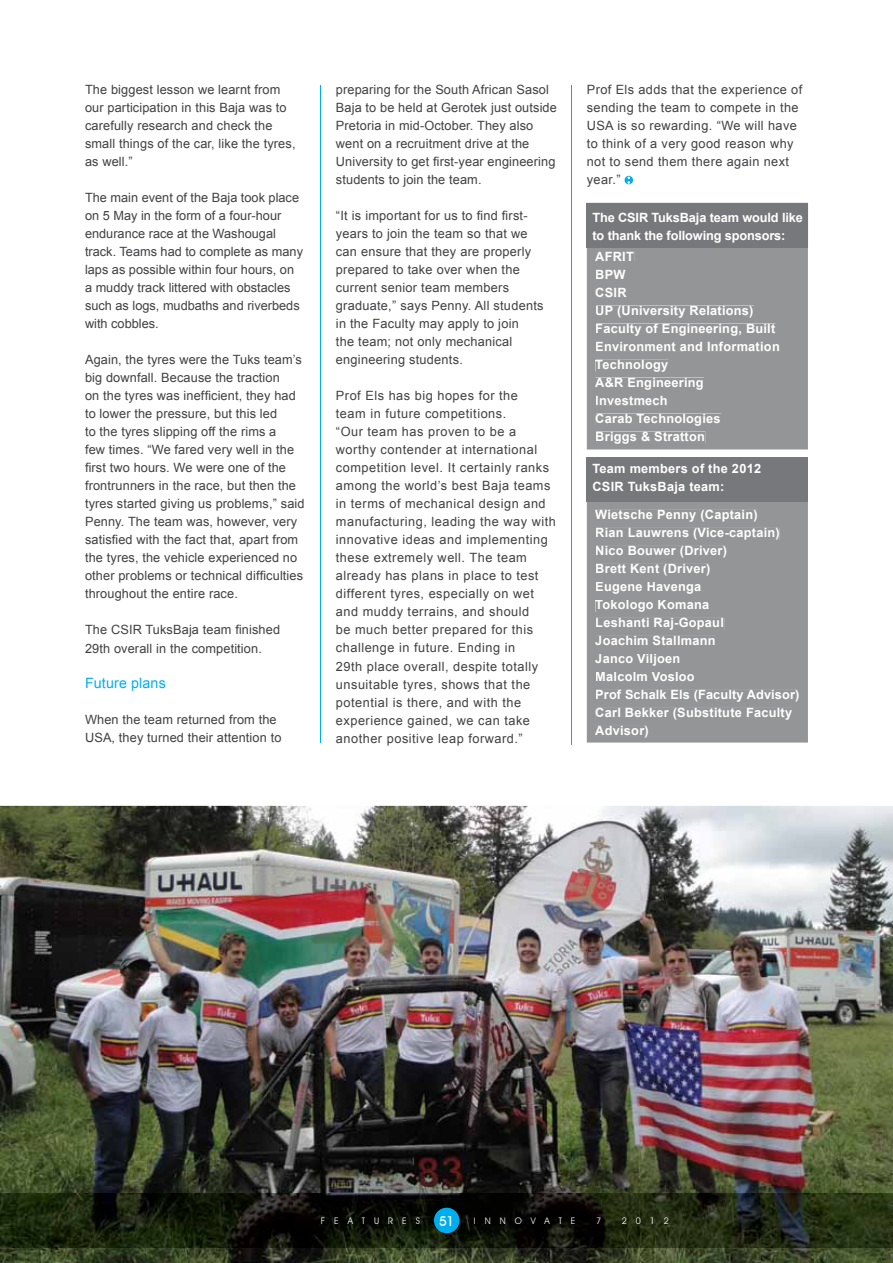
<style>
.page{position:relative;width:893px;height:1263px;background:#fff}
.page>*{position:absolute;margin:0;border:0;box-sizing:border-box;transform-origin:0 0}
.t1{font:14.25px "Arial";letter-spacing:.01em;color:#00aeef}
.t2{font:500 13.5px "Avant Garde IT Cby BT";color:#fff}
.t3{font:12.75px/18px "Arial";letter-spacing:.01em;color:#414042}
.t4{font:12.75px/18px "Arial";letter-spacing:.04em;color:#414042}
.t5{font:700 12.75px/18px "Arial";letter-spacing:.02em;color:#fff}
.t6{font:12.75px/18px "Arial";letter-spacing:.03em;color:#414042}
.t7{font:700 12.75px/18px "Arial";letter-spacing:-.01em;color:#fff}
.t8{font:9px "Avant Garde IT Cby BT";letter-spacing:1em;color:#fff}
</style>
<div class="page">
<img style="left:0;top:806px;width:893px;height:457px">
<hr style="left:320px;top:85px;width:1px;height:658px;background:#00aeef">
<hr style="left:571px;top:85px;width:1px;height:659px;background:#00aeef">
<div style="left:587px;top:247px;width:221px;height:202px;background:#939597"></div>
<div style="left:595px;top:252px;width:39px;height:9px;background:#939597"></div>
<div style="left:596px;top:270px;width:30px;height:9px;background:#939597"></div>
<div style="left:596px;top:288px;width:31px;height:9px;background:#939597"></div>
<div style="left:596px;top:306px;width:157px;height:12px;background:#939597"></div>
<div style="left:596px;top:324px;width:179px;height:12px;background:#939597"></div>
<div style="left:596px;top:342px;width:184px;height:9px;background:#939597"></div>
<div style="left:596px;top:360px;width:72px;height:12px;background:#939597"></div>
<div style="left:595px;top:378px;width:109px;height:12px;background:#939597"></div>
<div style="left:596px;top:396px;width:72px;height:9px;background:#939597"></div>
<div style="left:596px;top:414px;width:125px;height:12px;background:#939597"></div>
<div style="left:596px;top:432px;width:109px;height:12px;background:#939597"></div>
<div style="left:587px;top:502px;width:221px;height:240px;background:#939597"></div>
<div style="left:595px;top:510px;width:162px;height:12px;background:#939597"></div>
<div style="left:596px;top:528px;width:183px;height:12px;background:#939597"></div>
<div style="left:596px;top:546px;width:130px;height:12px;background:#939597"></div>
<div style="left:596px;top:564px;width:114px;height:12px;background:#939597"></div>
<div style="left:596px;top:582px;width:106px;height:12px;background:#939597"></div>
<div style="left:596px;top:600px;width:113px;height:12px;background:#939597"></div>
<div style="left:596px;top:618px;width:128px;height:12px;background:#939597"></div>
<div style="left:595px;top:636px;width:121px;height:9px;background:#939597"></div>
<div style="left:595px;top:654px;width:86px;height:12px;background:#939597"></div>
<div style="left:596px;top:672px;width:99px;height:9px;background:#939597"></div>
<div style="left:596px;top:690px;width:203px;height:12px;background:#939597"></div>
<div style="left:596px;top:708px;width:196px;height:12px;background:#939597"></div>
<div style="left:595px;top:726px;width:54px;height:12px;background:#939597"></div>
<div style="left:587px;top:203px;width:221px;height:44px;background:#77787b"></div>
<div style="left:587px;top:457px;width:221px;height:45px;background:#77787b"></div>
<svg style="left:624px;top:176px;width:9px;height:8px"></svg>
<img style="left:0;top:1194px;width:893px;height:54px">
<div style="left:434px;top:1208px;width:25px;height:25px;background:#00aeef;border-radius:50%"></div>
<p class="t3" style="left:85px;top:81px;width:212px">The biggest lesson we learnt from our participation in this Baja was to carefully research and check the small things of the car, like the tyres, as well.”</p>
<p class="t3" style="left:85px;top:189px;width:220px">The main event of the Baja took place on 5 May in the form of a four-hour endurance race at the Washougal track. Teams had to complete as many laps as possible within four hours, on a muddy track littered with obstacles such as logs, mudbaths and riverbeds with cobbles.</p>
<p class="t3" style="left:85px;top:351px;width:221px">Again, the tyres were the Tuks team’s big downfall. Because the traction<br>on the tyres was inefficient, they had to lower the pressure, but this led<br>to the tyres slipping off the rims a<br>few times. “We fared very well in the first two hours. We were one of the frontrunners in the race, but then the tyres started giving us problems,” said Penny. The team was, however, very satisfied with the fact that, apart from the tyres, the vehicle experienced no other problems or technical difficulties throughout the entire race.</p>
<p class="t3" style="left:85px;top:621px;width:197px">The CSIR TuksBaja team finished<br>29th overall in the competition.</p>
<p class="t1" style="left:85px;top:674px;width:82px">Future plans</p>
<p class="t3" style="left:85px;top:711px;width:198px">When the team returned from the<br>USA, they turned their attention to</p>
<p class="t3" style="left:336px;top:81px;width:223px">preparing for the South African Sasol Baja to be held at Gerotek just outside Pretoria in mid-October. They also went on a recruitment drive at the University to get first-year engineering students to join the team.</p>
<p class="t3" style="left:336px;top:207px;width:209px">“It is important for us to find first&shy;years to join the team so that we can ensure that they are properly prepared to take over when the current senior team members graduate,” says Penny. All students in the Faculty may apply to join<br>the team; not only mechanical engineering students.</p>
<p class="t4" style="left:336px;top:387px;width:222px">Prof Els has big hopes for the<br>team in future competitions.<br>“Our team has proven to be a worthy contender at international competition level. It certainly ranks among the world’s best Baja teams in terms of mechanical design and manufacturing, leading the way with innovative ideas and implementing these extremely well. The team already has plans in place to test different tyres, especially on wet and muddy terrains, and should<br>be much better prepared for this challenge in future. Ending in<br>29th place overall, despite totally unsuitable tyres, shows that the potential is there, and with the experience gained, we can take another positive leap forward.”</p>
<p class="t6" style="left:587px;top:81px;width:217px">Prof Els adds that the experience of sending the team to compete in the<br>USA is so rewarding. “We will have to think of a very good reason why not to send them there again next year.”</p>
<p class="t7" style="left:592px;top:209px;width:212px">The CSIR TuksBaja team would like to thank the following sponsors:</p>
<p class="t5" style="left:595px;top:248px;width:186px">AFRIT<br>BPW<br>CSIR<br>UP (University Relations)<br>Faculty of Engineering, Built<br>Environment and Information<br>Technology<br>A&amp;R Engineering<br>Investmech<br>Carab Technologies<br>Briggs &amp; Stratton</p>
<p class="t5" style="left:592px;top:460px;width:170px">Team members of the 2012<br>CSIR TuksBaja team:</p>
<p class="t5" style="left:595px;top:506px;width:206px">Wietsche Penny (Captain)<br>Rian Lauwrens (Vice-captain)<br>Nico Bouwer (Driver)<br>Brett Kent (Driver)<br>Eugene Havenga<br>Tokologo Komana<br>Leshanti Raj-Gopaul<br>Joachim Stallmann<br>Janco Viljoen<br>Malcolm Vosloo<br>Prof Schalk Els (Faculty Advisor)<br>Carl Bekker (Substitute Faculty<br>Advisor)</p>
<p class="t8" style="left:321px;top:1215px;width:101px">FEATURES</p>
<p class="t2" style="left:439px;top:1213px;width:17px">51</p>
<p class="t8" style="left:474px;top:1215px;width:103px">INNOVATE</p>
<p class="t8" style="left:596px;top:1215px;width:7px">7</p>
<p class="t8" style="left:622px;top:1215px;width:49px">2012</p>
</div>
